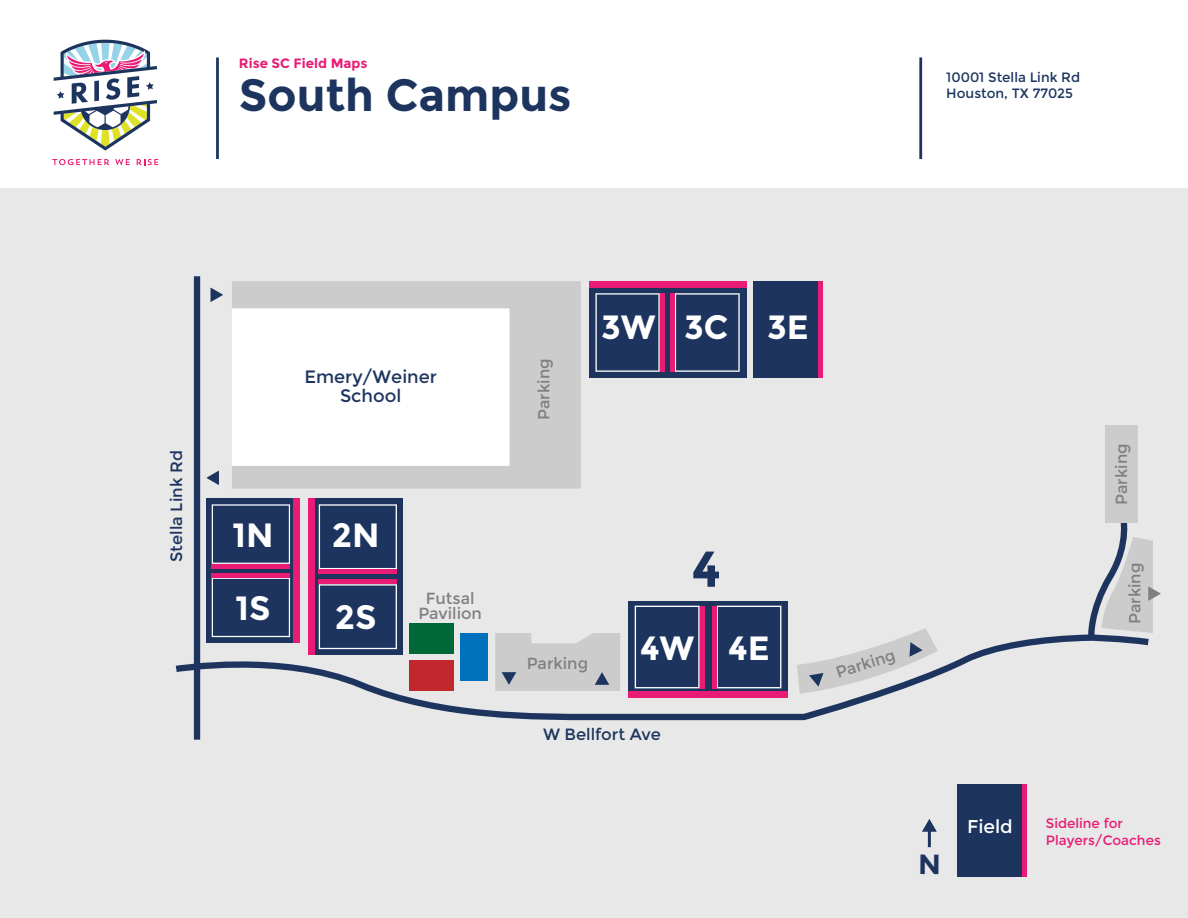
<style>
.page{position:relative;width:1188px;height:918px;background:#fff}
.page>*{position:absolute;margin:0;border:0;box-sizing:border-box;transform-origin:0 0}
.t1{font:700 50.4px "Montserrat";color:#1d355e}
.t2{font:700 45px "Montserrat";color:#1d355e}
.t3{font:700 33.6px/72.9px "Montserrat";color:#fff}
.t4{font:700 27.9px "Montserrat";color:#1d355e}
.t5{font:18.6px "Montserrat";letter-spacing:-.005em;color:#fff}
.t6{font:17.85px/18.8px "Montserrat";color:#1d355e;text-align:center}
.t7{font:16.35px "Montserrat";color:#1d355e}
.t8{font:16.05px/15.3px "Montserrat";color:#808080;text-align:center}
.t9{font:13.5px "Montserrat";color:#1d355e}
.t10{font:13.5px/16.2px "Montserrat";color:#ea1b75}
.t11{font:700 13.5px "Montserrat";color:#ea1b75}
</style>
<div class="page">
<hr style="left:216px;top:57px;width:3px;height:102px;background:#1d355e">
<hr style="left:919px;top:57px;width:3px;height:102px;background:#1d355e">
<div style="left:0;top:189px;width:1188px;height:729px;background:#e8e8e8"></div>
<svg style="left:54px;top:40px;width:103px;height:111px"></svg>
<svg style="left:52px;top:159px;width:57px;height:6px"></svg>
<svg style="left:115px;top:159px;width:15px;height:6px"></svg>
<svg style="left:137px;top:159px;width:21px;height:6px"></svg>
<div style="left:194px;top:276px;width:6px;height:464px;background:#1d355e"></div>
<svg style="left:232px;top:281px;width:349px;height:208px;background:#eaeaea"></svg>
<svg style="left:211px;top:288px;width:12px;height:14px"></svg>
<svg style="left:206px;top:471px;width:13px;height:14px"></svg>
<svg style="left:206px;top:498px;width:88px;height:139px;background:#353663"></svg>
<div style="left:309px;top:498px;width:93px;height:157px;background:#1d355e"></div>
<div style="left:409px;top:623px;width:45px;height:31px;background:#006837"></div>
<div style="left:460px;top:633px;width:28px;height:48px;background:#0071bc"></div>
<svg style="left:495px;top:633px;width:125px;height:4px"></svg>
<svg style="left:628px;top:601px;width:160px;height:36px"></svg>
<div style="left:589px;top:281px;width:157px;height:97px;background:#1d355e"></div>
<svg style="left:675px;top:293px;width:65px;height:79px"></svg>
<div style="left:753px;top:281px;width:70px;height:97px;background:#1d355e"></div>
<svg style="left:904px;top:628px;width:26px;height:9px"></svg>
<hr style="left:928px;top:830px;width:3px;height:17px;background:#1d355e">
<svg style="left:922px;top:819px;width:15px;height:13px"></svg>
<div style="left:660px;top:293px;width:5px;height:79px;background:#ea1b75"></div>
<svg style="left:635px;top:606px;width:65px;height:31px;background:#2c4268"></svg>
<svg style="left:319px;top:504px;width:78px;height:65px"></svg>
<svg style="left:319px;top:584px;width:78px;height:53px"></svg>
<div style="left:717px;top:606px;width:64px;height:31px;background:#1d355e"></div>
<div style="left:700px;top:606px;width:5px;height:82px;background:#ea1b75"></div>
<div style="left:319px;top:569px;width:78px;height:5px;background:#ea1b75"></div>
<div style="left:319px;top:579px;width:78px;height:5px;background:#ea1b75"></div>
<svg style="left:212px;top:504px;width:78px;height:60px;background:#2c4268"></svg>
<svg style="left:212px;top:578px;width:78px;height:59px;background:#2a4167"></svg>
<hr style="left:212px;top:564px;width:78px;height:4px;background:#ea1b75">
<div style="left:212px;top:573px;width:78px;height:5px;background:#ea1b75"></div>
<div style="left:712px;top:606px;width:5px;height:82px;background:#ea1b75"></div>
<div style="left:670px;top:293px;width:5px;height:79px;background:#ea1b75"></div>
<div style="left:818px;top:281px;width:5px;height:97px;background:#ea1b75"></div>
<svg style="left:595px;top:293px;width:65px;height:79px"></svg>
<div style="left:1022px;top:784px;width:5px;height:93px;background:#ea1b75"></div>
<div style="left:957px;top:784px;width:65px;height:93px;background:#1d355e"></div>
<div style="left:589px;top:281px;width:157px;height:6px;background:#ea1b75"></div>
<div style="left:294px;top:498px;width:6px;height:145px;background:#ea1b75"></div>
<div style="left:309px;top:498px;width:6px;height:157px;background:#ea1b75"></div>
<svg style="left:175px;top:637px;width:973px;height:89px"></svg>
<div style="left:1105px;top:426px;width:32px;height:97px;background:#ccc"></div>
<svg style="left:1085px;top:508px;width:76px;height:136px"></svg>
<p class="t11" style="left:239px;top:55px;width:130px">Rise SC Field Maps</p>
<p class="t9" style="left:946px;top:70px;width:135px">10001 Stella Link Rd</p>
<h2 class="t2" style="left:239px;top:68px;width:334px">South Campus</h2>
<p class="t9" style="left:946px;top:86px;width:128px">Houston, TX 77025</p>
<p class="t7" style="left:167px;top:562px;width:113px;rotate:-90deg">Stella Link Rd</p>
<p class="t6" style="left:304px;top:368px;width:134px">Emery/Weiner<br>School</p>
<h3 class="t3" style="left:233px;top:499px;width:43px">1N<br>1S</h3>
<h3 class="t3" style="left:332px;top:499px;width:49px">2N</h3>
<h3 class="t3" style="left:335px;top:581px;width:43px">2S</h3>
<p class="t8" style="left:418px;top:591px;width:65px">Futsal<br>Pavilion</p>
<p class="t8" style="left:536px;top:420px;width:63px;rotate:-90deg">Parking</p>
<h3 class="t3" style="left:601px;top:291px;width:209px">3W 3C 3E</h3>
<p class="t8" style="left:527px;top:656px;width:63px">Parking</p>
<h1 class="t1" style="left:691px;top:539px;width:31px">4</h1>
<h3 class="t3" style="left:640px;top:612px;width:56px">4W</h3>
<h3 class="t3" style="left:728px;top:612px;width:43px">4E</h3>
<p class="t7" style="left:543px;top:724px;width:119px">W Bellfort Ave</p>
<p class="t8" style="left:834px;top:666px;width:63px;rotate:-18deg">Parking</p>
<p class="t8" style="left:1114px;top:505px;width:63px;rotate:-90deg">Parking</p>
<p class="t8" style="left:1127px;top:624px;width:63px;rotate:-90deg">Parking</p>
<h3 class="t4" style="left:918px;top:848px;width:24px">N</h3>
<p class="t5" style="left:967px;top:816px;width:47px">Field</p>
<p class="t10" style="left:1046px;top:816px;width:116px">Sideline for<br>Players/Coaches</p>
</div>
